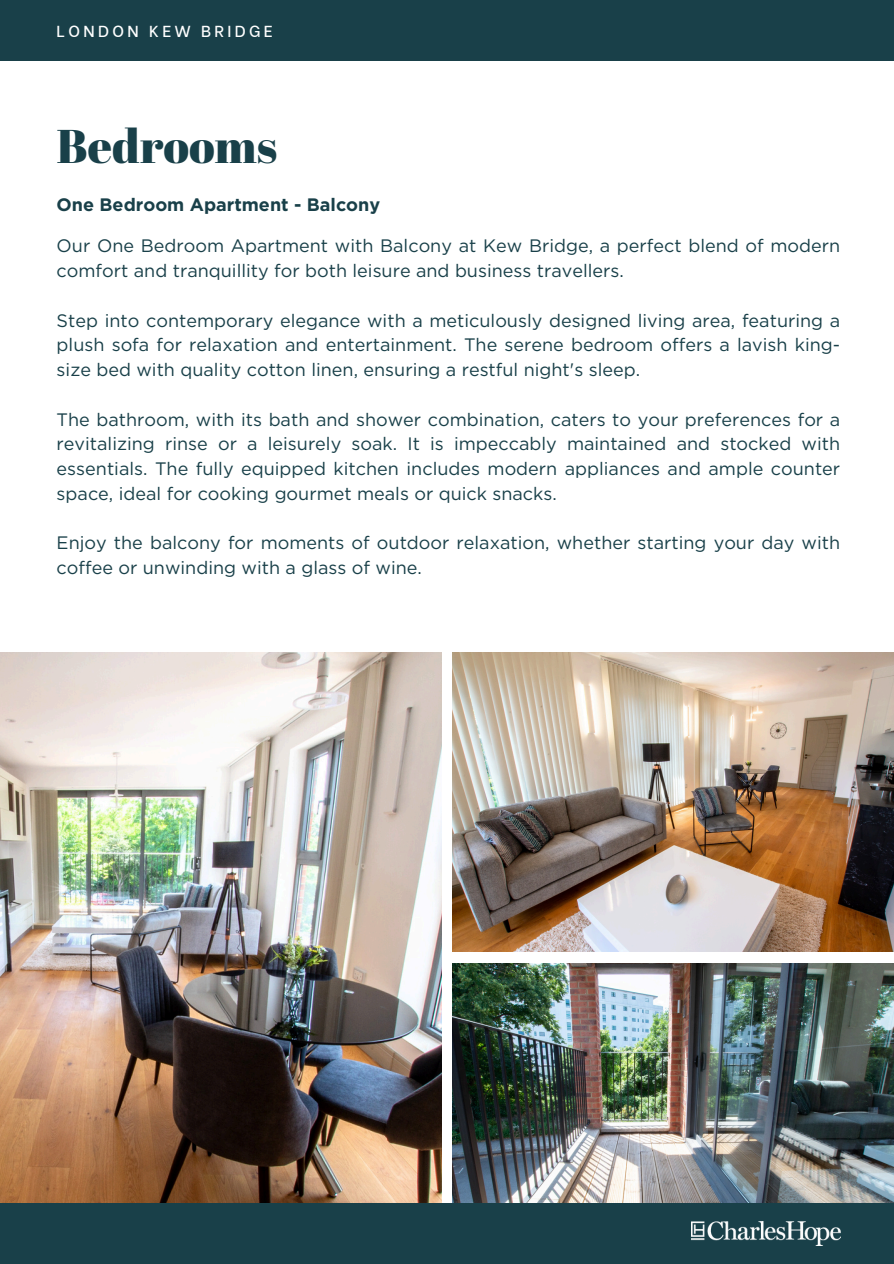
<style>
.page{position:relative;width:894px;height:1264px;background:#fff}
.page>*{position:absolute;margin:0;border:0;box-sizing:border-box;transform-origin:0 0}
.t1{font:47.25px "Abril Fatface";color:#194049}
.t2{font:18px/24.8px "Gotham";color:#194049}
.t3{font:700 18px "Gotham";color:#194049}
.t4{font:500 15.9px "Be Vietnam";letter-spacing:.21em;color:#fff}
</style>
<div class="page">
<img style="left:0;top:652px;width:441px;height:551px">
<img style="left:452px;top:652px;width:441px;height:299px">
<img style="left:452px;top:963px;width:441px;height:240px">
<div style="left:0;top:1203px;width:893px;height:60px;background:#194049"></div>
<div style="left:0;top:0;width:893px;height:60px;background:#194049"></div>
<img style="left:691px;top:1221px;width:148px;height:24px">
<h3 class="t4" style="left:57px;top:18px;width:218px">LONDON KEW BRIDGE</h3>
<p class="t1" style="left:57px;top:113px;width:222px">Bedrooms</p>
<h1 class="t3" style="left:57px;top:193px;width:325px">One Bedroom Apartment - Balcony</h1>
<h3 class="t2" style="left:57px;top:233px;width:784px">Our One Bedroom Apartment with Balcony at Kew Bridge, a perfect blend of modern comfort and tranquillity for both leisure and business travellers.</h3>
<h3 class="t2" style="left:57px;top:307px;width:784px;text-align:justify">Step into contemporary elegance with a meticulously designed living area, featuring a plush sofa for relaxation and entertainment. The serene bedroom offers a lavish king&shy;size bed with quality cotton linen, ensuring a restful night's sleep.</h3>
<h3 class="t2" style="left:57px;top:406px;width:784px;text-align:justify">The bathroom, with its bath and shower combination, caters to your preferences for a revitalizing rinse or a leisurely soak. It is impeccably maintained and stocked with essentials. The fully equipped kitchen includes modern appliances and ample counter space, ideal for cooking gourmet meals or quick snacks.</h3>
<p class="t2" style="left:57px;top:530px;width:784px">Enjoy the balcony for moments of outdoor relaxation, whether starting your day with coffee or unwinding with a glass of wine.</p>
</div>
